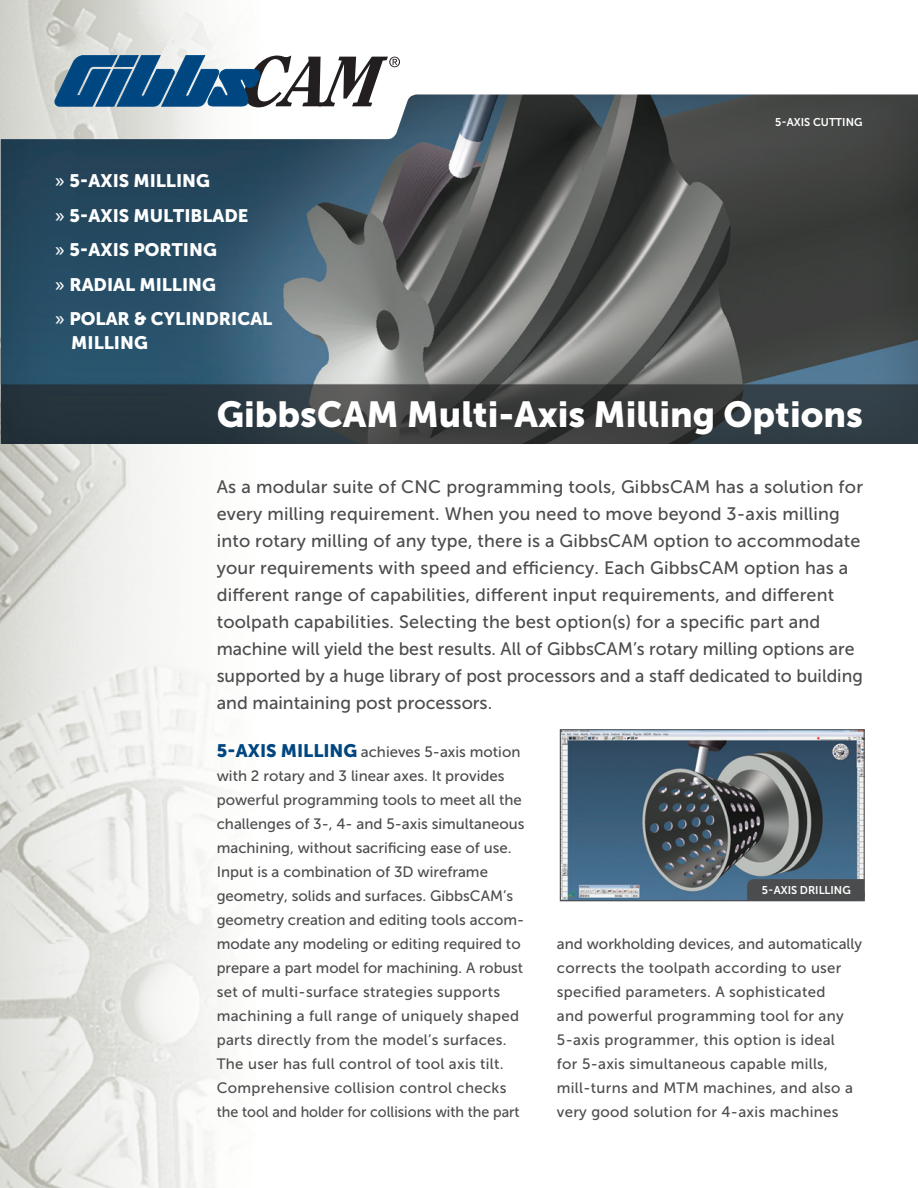
<style>
.page{position:relative;width:918px;height:1188px;background:#fff}
.page>*{position:absolute;margin:0;border:0;box-sizing:border-box;transform-origin:0 0}
.Body_Copy__Front{font:36px "Museo Sans 900";color:#fff}
.Body_Copy{font:18px/27px "Museo Sans 500";letter-spacing:.01em;color:#4b4c4d}
.Body_Copy-2{font:18px/24px "Museo Sans 900";color:#fff}
.Body_Copy-3{font:15px/24px "Museo Sans 500";color:#4b4c4d}
.Body_Copy-4{font:15px/24px "Museo Sans 500";letter-spacing:.02em;color:#4b4c4d}
.Body_Copy-5{font:11.25px "Museo Sans 700";color:#fff}
.s1{font-family:"Museo Sans 500"}
.s2{font-family:"Museo Sans 900";font-size:18px;color:#004680}
</style>
<div class="page">
<img style="left:1px;top:0;width:280px;height:1188px">
<img style="left:1px;top:94px;width:917px;height:350px">
<svg style="left:55px;top:56px;width:345px;height:51px"></svg>
<img style="left:562px;top:731px;width:301px;height:168px">
<div style="left:560px;top:729px;width:305px;height:172px;border:1px solid #4b4c4d"></div>
<div style="left:747px;top:879px;width:117px;height:22px;background:#4b4c4d"></div>
<p class="Body_Copy-2" style="left:55px;top:169px;width:157px"><span class="s1">»</span> 5-AXIS MILLING</p>
<p class="Body_Copy-2" style="left:55px;top:204px;width:195px"><span class="s1">»</span> 5-AXIS MULTIBLADE</p>
<p class="Body_Copy-2" style="left:55px;top:238px;width:164px"><span class="s1">»</span> 5-AXIS PORTING</p>
<p class="Body_Copy-2" style="left:55px;top:273px;width:163px"><span class="s1">»</span> RADIAL MILLING</p>
<p class="Body_Copy-2" style="left:71px;top:307px;width:203px;text-indent:-17px"><span class="s1">»</span> POLAR &amp; CYLINDRICAL<br>MILLING</p>
<p class="Body_Copy-5" style="left:775px;top:116px;width:89px">5-AXIS CUTTING</p>
<p class="Body_Copy__Front" style="left:217px;top:394px;width:648px">GibbsCAM Multi-Axis Milling Options</p>
<p class="Body_Copy" style="left:217px;top:473px;width:648px">As a modular suite of CNC programming tools, GibbsCAM has a solution for every milling requirement. When you need to move beyond 3-axis milling into rotary milling of any type, there is a GibbsCAM option to accommodate your requirements with speed and efficiency. Each GibbsCAM option has a different range of capabilities, different input requirements, and different toolpath capabilities. Selecting the best option(s) for a specific part and machine will yield the best results. All of GibbsCAM’s rotary milling options are supported by a huge library of post processors and a staff dedicated to building and maintaining post processors.</p>
<p class="Body_Copy-3" style="left:217px;top:740px;width:309px"><span class="s2">5-AXIS MILLING</span> achieves 5-axis motion with 2 rotary and 3 linear axes. It provides powerful programming tools to meet all the challenges of 3-, 4- and 5-axis simultaneous machining, without sacrificing ease of use.<br>Input is a combination of 3D wireframe geometry, solids and surfaces. GibbsCAM’s geometry creation and editing tools accom&shy;modate any modeling or editing required to prepare a part model for machining. A robust set of multi-surface strategies supports machining a full range of uniquely shaped parts directly from the model’s surfaces.<br>The user has full control of tool axis tilt.<br>Comprehensive collision control checks the tool and holder for collisions with the part</p>
<p class="Body_Copy-5" style="left:762px;top:884px;width:90px">5-AXIS DRILLING</p>
<p class="Body_Copy-4" style="left:557px;top:932px;width:307px">and workholding devices, and automatically corrects the toolpath according to user specified parameters. A sophisticated<br>and powerful programming tool for any 5-axis programmer, this option is ideal<br>for 5-axis simultaneous capable mills, mill-turns and MTM machines, and also a very good solution for 4-axis machines</p>
</div>
